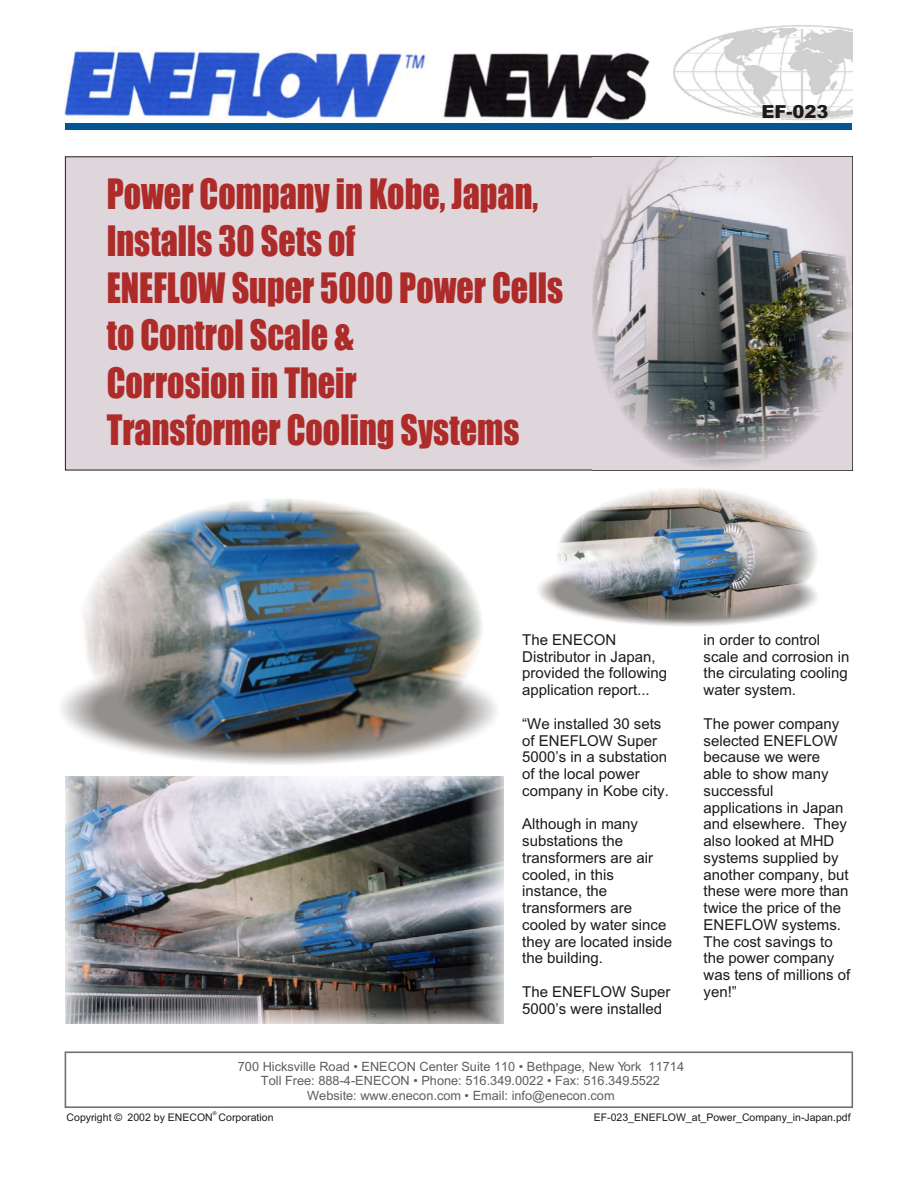
<style>
.page{position:relative;width:918px;height:1188px;background:#fff}
.page>*{position:absolute;margin:0;border:0;box-sizing:border-box;transform-origin:0 0}
.t1{font:38.7px/47.1px "Impact";color:#ad2b29;scale:.88 1}
.t2{font:900 18px "Arial";color:#1f1a17}
.t3{font:15px/16.8px "Arial";color:#1f1a17}
.t4{font:12.75px/14.2px "Arial";color:#615e5c;text-align:center}
.t5{font:10.5px "Arial";color:#1f1a17}
.t6{font:5.25px "Arial";color:#1f1a17}
</style>
<div class="page">
<div style="left:65px;top:156px;width:788px;height:315px;background:#ded6db;border:1px solid #1f1a17"></div>
<div style="left:65px;top:1051px;width:788px;height:57px;border:2px solid #737070"></div>
<img style="left:65px;top:776px;width:438px;height:247px">
<img style="left:80px;top:499px;width:404px;height:259px">
<img style="left:538px;top:575px;width:217px;height:51px">
<img style="left:557px;top:488px;width:260px;height:134px">
<img style="left:592px;top:157px;width:260px;height:313px">
<img style="left:64px;top:47px;width:566px;height:74px">
<img style="left:630px;top:25px;width:222px;height:96px">
<div style="left:65px;top:123px;width:787px;height:7px;background:#005794"></div>
<h1 class="t1" style="left:107px;top:172px;width:520px">Power Company in Kobe, Japan,<br>Installs 30 Sets of<br>ENEFLOW Super 5000 Power Cells to Control Scale &amp;<br>Corrosion in Their<br>Transformer Cooling Systems</h1>
<p class="t2" style="left:761px;top:105px;width:69px">EF-023</p>
<p class="t3" style="left:522px;top:633px;width:147px">The ENECON<br>Distributor in Japan, provided the following application report...</p>
<p class="t3" style="left:522px;top:716px;width:148px">“We installed 30 sets of ENEFLOW Super<br>5000’s in a substation of the local power company in Kobe city.</p>
<p class="t3" style="left:522px;top:817px;width:152px">Although in many substations the transformers are air cooled, in this instance, the transformers are cooled by water since they are located inside the building.</p>
<p class="t3" style="left:522px;top:985px;width:150px">The ENEFLOW Super<br>5000’s were installed</p>
<p class="t3" style="left:704px;top:633px;width:147px">in order to control scale and corrosion in the circulating cooling water system.</p>
<p class="t3" style="left:704px;top:716px;width:148px">The power company selected ENEFLOW because we were able to show many successful applications in Japan and elsewhere. They also looked at MHD systems supplied by another company, but these were more than twice the price of the<br>ENEFLOW systems.<br>The cost savings to the power company was tens of millions of yen!”</p>
<p class="t4" style="left:238px;top:1061px;width:448px">700 Hicksville Road • ENECON Center Suite 110 • Bethpage, New York 11714<br>Toll Free: 888-4-ENECON • Phone: 516.349.0022 • Fax: 516.349.5522<br>Website: www.enecon.com • Email: info@enecon.com</p>
<p class="t5" style="left:67px;top:1113px;width:208px">Copyright © 2002 by ENECON Corporation</p>
<p class="t6" style="left:213px;top:1112px;width:5px">®</p>
<p class="t5" style="left:594px;top:1113px;width:258px">EF-023_ENEFLOW_at_Power_Company_in-Japan.pdf</p>
</div>
